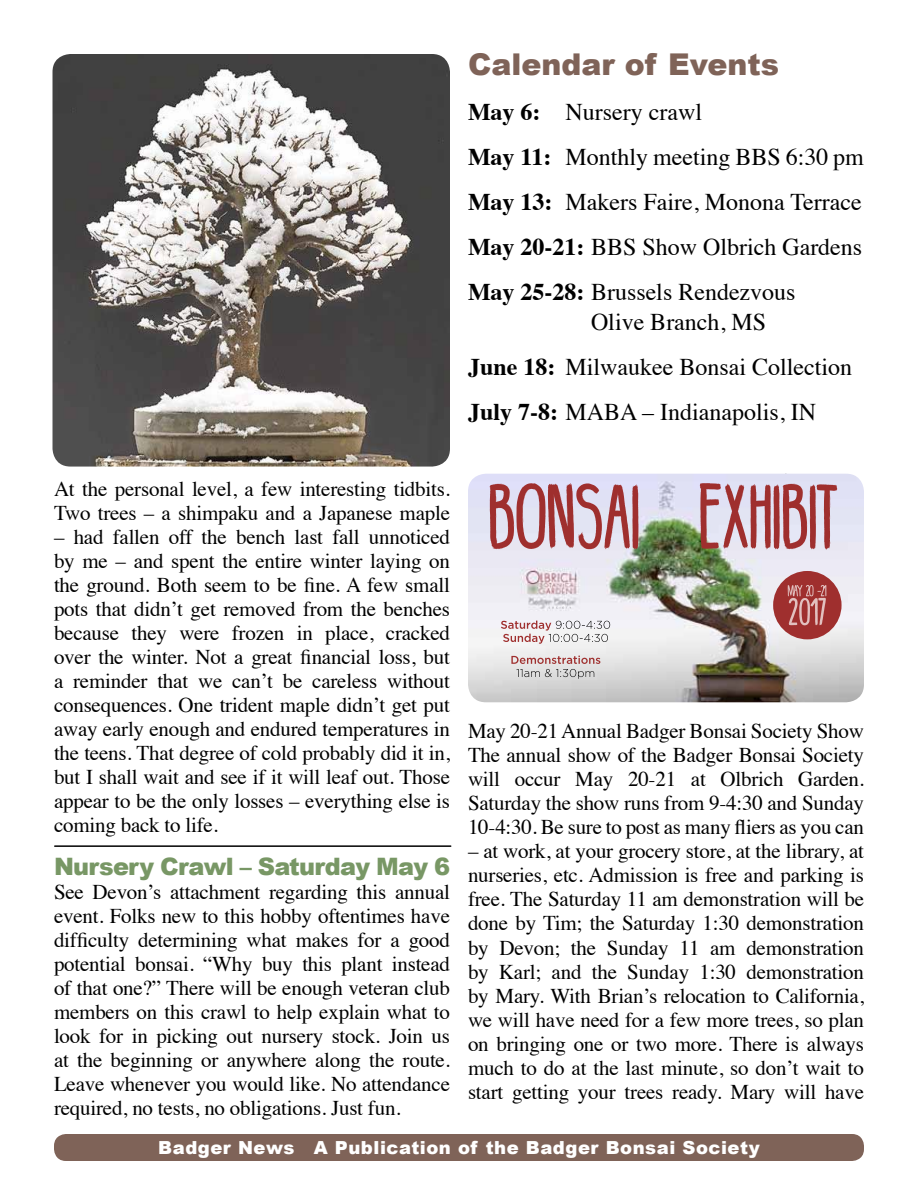
<style>
.page{position:relative;width:918px;height:1188px;background:#fff}
.page>*{position:absolute;margin:0;border:0;box-sizing:border-box;transform-origin:0 0}
.t1{font:900 30px "Arial";color:#7f6358}
.t2{font:24px/45px "Times";color:#000}
.t3{font:900 24px "Arial";letter-spacing:-.03em;color:#789765}
.t4{font:21px/24px "Times";letter-spacing:-.01em;color:#000;text-align:justify}
.t5{font:900 18px "Arial";letter-spacing:.03em;color:#fff}
.s1{font-weight:700}
.s2{color:#7f6358}
</style>
<div class="page">
<div style="left:54px;top:1134px;width:810px;height:27px;background:#7f6358;border-radius:12px"></div>
<hr style="left:55px;top:845px;width:396px;height:2px;background:#000">
<img style="left:53px;top:54px;width:397px;height:413px">
<img style="left:468px;top:474px;width:396px;height:228px">
<img style="left:773px;top:571px;width:69px;height:68px;border-radius:50%">
<h1 class="t1" style="left:468px;top:43px;width:313px">Calendar of Events</h1>
<p class="t2" style="left:468px;top:88px;width:397px"><span class="s1">May 6:</span> Nursery crawl<br><span class="s1">May 11:</span> Monthly meeting BBS 6:30 pm<br><span class="s1">May 13:</span> Makers Faire, Monona Terrace<br><span class="s1">May 20-21:</span> BBS Show Olbrich Gardens<br><span class="s1">May 25-28:</span> Brussels Rendezvous</p>
<p class="t2" style="left:468px;top:298px;width:386px;text-indent:123px">Olive Branch, MS<br><span class="s1">June 18:</span> Milwaukee Bonsai Collection<br><span class="s1">July 7-8:</span> MABA – Indianapolis, IN</p>
<p class="t4" style="left:54px;top:475px;width:398px">At the personal level, a few interesting tidbits.<br>Two trees – a shimpaku and a Japanese maple</p>
<p class="t4" style="left:54px;top:523px;width:398px">– had fallen off the bench last fall unnoticed by me – and spent the entire winter laying on the ground. Both seem to be fine. A few small pots that didn’t get removed from the benches because they were frozen in place, cracked over the winter. Not a great financial loss, but a reminder that we can’t be careless without consequences. One trident maple didn’t get put away early enough and endured temperatures in the teens. That degree of cold probably did it in, but I shall wait and see if it will leaf out. Those appear to be the only losses – everything else is coming back to life.</p>
<p class="t3" style="left:54px;top:849px;width:398px">Nursery Crawl – Saturday May 6</p>
<p class="t4" style="left:54px;top:878px;width:398px">See Devon’s attachment regarding this annual event. Folks new to this hobby oftentimes have difficulty determining what makes for a good potential bonsai. “Why buy this plant instead of that one?” There will be enough veteran club members on this crawl to help explain what to look for in picking out nursery stock. Join us at the beginning or anywhere along the route.<br>Leave whenever you would like. No attendance required, no tests, no obligations. Just fun.</p>
<p class="t4" style="left:468px;top:718px;width:398px">May 20-21 Annual Badger Bonsai Society Show The annual show of the Badger Bonsai Society will occur May 20-21 at Olbrich Garden.<br>Saturday the show runs from 9-4:30 and Sunday 10-4:30. Be sure to post as many fliers as you can</p>
<p class="t4" style="left:468px;top:838px;width:398px">– at work, at your grocery store, at the library, at nurseries, etc. Admission is free and parking is free. The Saturday 11 am demonstration will be done by Tim; the Saturday 1:30 demonstration by Devon; the Sunday 11 am demonstration by Karl; and the Sunday 1:30 demonstration by Mary. With Brian’s relocation to California, we will have need for a few more trees, so plan on bringing one or two more. There is always much to do at the last minute, so don’t wait to start getting your trees ready. Mary will have</p>
<p class="t5" style="left:158px;top:1135px;width:603px">Badger News <span class="s2">|</span> A Publication of the Badger Bonsai Society</p>
</div>
